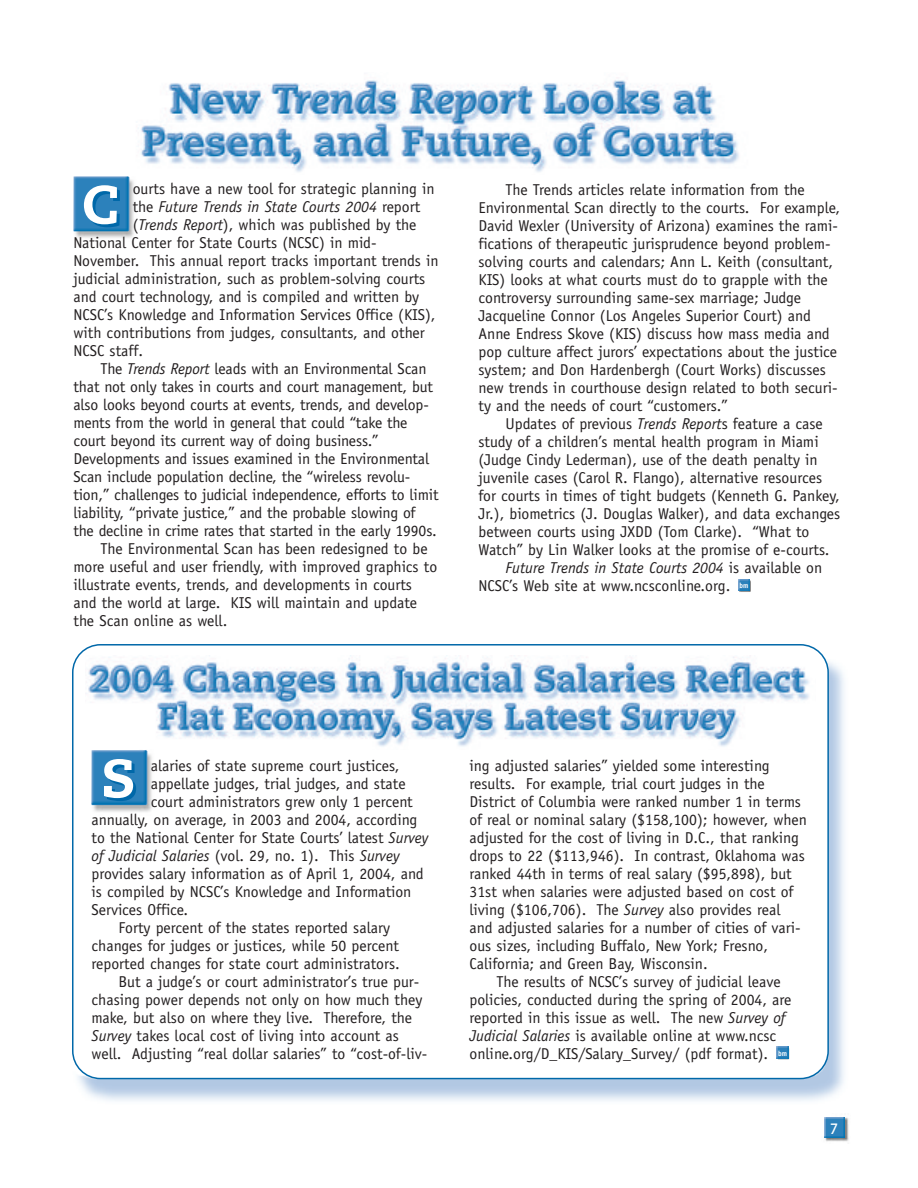
<style>
.page{position:relative;width:918px;height:1188px;background:#fff}
.page>*{position:absolute;margin:0;border:0;box-sizing:border-box;transform-origin:0 0}
.t1{font:800 54px "Caecilia";color:#fff}
.t2{font:15.75px/18px "Officina Sans";color:#231f20}
.t3{font:italic 15.75px "Officina Sans";color:#231f20}
.t4{font:700 15px "Caecilia";color:#fff;scale:.9 1}
.t5{font:700 7.5px "Officina Sans";color:#fff;scale:.9 1}
.s1{font-style:normal}
.s2{font-style:italic}
</style>
<div class="page">
<svg style="left:72px;top:644px;width:757px;height:435px"></svg>
<img style="left:86px;top:655px;width:730px;height:95px">
<img style="left:92px;top:750px;width:63px;height:65px">
<img style="left:91px;top:750px;width:57px;height:55px">
<svg style="left:777px;top:1047px;width:13px;height:13px"></svg>
<img style="left:824px;top:1117px;width:25px;height:25px">
<img style="left:824px;top:1118px;width:20px;height:20px">
<img style="left:74px;top:179px;width:60px;height:59px">
<img style="left:73px;top:176px;width:57px;height:55px">
<svg style="left:738px;top:579px;width:13px;height:13px"></svg>
<img style="left:138px;top:80px;width:601px;height:92px">
<p class="t2" style="left:133px;top:181px;width:303px">ourts have a new tool for strategic planning in</p>
<p class="t3" style="left:133px;top:201px;width:289px"><span class="s1">the</span> Future Trends in State Courts 2004 <span class="s1">report</span></p>
<p class="t2" style="left:133px;top:217px;width:285px">(<span class="s2">Trends Report</span>), which was published by the</p>
<p class="t2" style="left:74px;top:235px;width:305px">National Center for State Courts (NCSC) in mid-</p>
<p class="t2" style="left:74px;top:253px;width:367px">November. This annual report tracks important trends in</p>
<p class="t2" style="left:74px;top:271px;width:353px">judicial administration, such as problem-solving courts</p>
<p class="t2" style="left:74px;top:289px;width:347px">and court technology, and is compiled and written by</p>
<p class="t2" style="left:74px;top:307px;width:364px">NCSC’s Knowledge and Information Services Office (KIS),</p>
<p class="t2" style="left:74px;top:325px;width:353px">with contributions from judges, consultants, and other</p>
<p class="t2" style="left:74px;top:343px;width:71px">NCSC staff.</p>
<p class="t2" style="left:101px;top:361px;width:328px">The <span class="s2">Trends Report</span> leads with an Environmental Scan</p>
<p class="t2" style="left:74px;top:379px;width:361px">that not only takes in courts and court management, but</p>
<p class="t2" style="left:74px;top:397px;width:357px">also looks beyond courts at events, trends, and develop-</p>
<p class="t2" style="left:74px;top:415px;width:336px">ments from the world in general that could “take the</p>
<p class="t2" style="left:74px;top:433px;width:307px">court beyond its current way of doing business.”</p>
<p class="t2" style="left:74px;top:451px;width:357px">Developments and issues examined in the Environmental</p>
<p class="t2" style="left:74px;top:469px;width:338px">Scan include population decline, the “wireless revolu-</p>
<p class="t2" style="left:74px;top:487px;width:367px">tion,” challenges to judicial independence, efforts to limit</p>
<p class="t2" style="left:74px;top:505px;width:343px">liability, “private justice,” and the probable slowing of</p>
<p class="t2" style="left:74px;top:523px;width:365px">the decline in crime rates that started in the early 1990s.</p>
<p class="t2" style="left:101px;top:541px;width:329px">The Environmental Scan has been redesigned to be</p>
<p class="t2" style="left:74px;top:559px;width:365px">more useful and user friendly, with improved graphics to</p>
<p class="t2" style="left:74px;top:577px;width:340px">illustrate events, trends, and developments in courts</p>
<p class="t2" style="left:74px;top:595px;width:345px">and the world at large. KIS will maintain and update</p>
<p class="t2" style="left:74px;top:613px;width:155px">the Scan online as well.</p>
<h1 class="t1" style="left:82px;top:182px;width:38px">C</h1>
<p class="t2" style="left:479px;top:182px;width:363px;text-indent:27px">The Trends articles relate information from the Environmental Scan directly to the courts. For example, David Wexler (University of Arizona) examines the rami&shy;fications of therapeutic jurisprudence beyond problem&shy;solving courts and calendars; Ann L. Keith (consultant, KIS) looks at what courts must do to grapple with the controversy surrounding same-sex marriage; Judge Jacqueline Connor (Los Angeles Superior Court) and Anne Endress Skove (KIS) discuss how mass media and pop culture affect jurors’ expectations about the justice system; and Don Hardenbergh (Court Works) discusses new trends in courthouse design related to both securi&shy;ty and the needs of court “customers.”</p>
<p class="t2" style="left:506px;top:416px;width:319px">Updates of previous <span class="s2">Trends Report</span>s feature a case</p>
<p class="t2" style="left:478px;top:434px;width:342px">study of a children’s mental health program in Miami</p>
<p class="t2" style="left:478px;top:452px;width:341px">(Judge Cindy Lederman), use of the death penalty in</p>
<p class="t2" style="left:478px;top:470px;width:345px">juvenile cases (Carol R. Flango), alternative resources</p>
<p class="t2" style="left:478px;top:488px;width:363px">for courts in times of tight budgets (Kenneth G. Pankey,</p>
<p class="t2" style="left:478px;top:506px;width:363px">Jr.), biometrics (J. Douglas Walker), and data exchanges</p>
<p class="t2" style="left:478px;top:524px;width:332px">between courts using JXDD (Tom Clarke). “What to</p>
<p class="t2" style="left:478px;top:542px;width:353px">Watch” by Lin Walker looks at the promise of e-courts.</p>
<p class="t3" style="left:506px;top:561px;width:318px">Future Trends in State Courts 2004 <span class="s1">is available on</span></p>
<p class="t2" style="left:478px;top:578px;width:253px">NCSC’s Web site at www.ncsconline.org.</p>
<p class="t5" style="left:740px;top:583px;width:11px">bm</p>
<h1 class="t1" style="left:102px;top:756px;width:36px">S</h1>
<p class="t2" style="left:151px;top:758px;width:250px">alaries of state supreme court justices,</p>
<p class="t2" style="left:151px;top:776px;width:257px">appellate judges, trial judges, and state</p>
<p class="t2" style="left:151px;top:794px;width:264px">court administrators grew only 1 percent</p>
<p class="t2" style="left:92px;top:812px;width:328px">annually, on average, in 2003 and 2004, according</p>
<p class="t2" style="left:92px;top:830px;width:339px">to the National Center for State Courts’ latest <span class="s2">Survey</span></p>
<p class="t3" style="left:92px;top:850px;width:310px">of Judicial Salaries <span class="s1">(vol. 29, no. 1). This</span> Survey</p>
<p class="t2" style="left:92px;top:866px;width:334px">provides salary information as of April 1, 2004, and</p>
<p class="t2" style="left:92px;top:884px;width:321px">is compiled by NCSC’s Knowledge and Information</p>
<p class="t2" style="left:92px;top:902px;width:98px">Services Office.</p>
<p class="t2" style="left:119px;top:920px;width:273px">Forty percent of the states reported salary</p>
<p class="t2" style="left:92px;top:938px;width:309px">changes for judges or justices, while 50 percent</p>
<p class="t2" style="left:92px;top:956px;width:310px">reported changes for state court administrators.</p>
<p class="t2" style="left:119px;top:974px;width:302px">But a judge’s or court administrator’s true pur-</p>
<p class="t2" style="left:92px;top:992px;width:332px">chasing power depends not only on how much they</p>
<p class="t2" style="left:92px;top:1010px;width:322px">make, but also on where they live. Therefore, the</p>
<p class="t2" style="left:92px;top:1028px;width:309px"><span class="s2">Survey</span> takes local cost of living into account as</p>
<p class="t2" style="left:91px;top:1046px;width:337px">well. Adjusting “real dollar salaries” to “cost-of-liv-</p>
<p class="t2" style="left:469px;top:758px;width:302px">ing adjusted salaries” yielded some interesting</p>
<p class="t2" style="left:469px;top:776px;width:297px">results. For example, trial court judges in the</p>
<p class="t2" style="left:469px;top:794px;width:333px">District of Columbia were ranked number 1 in terms</p>
<p class="t2" style="left:469px;top:812px;width:339px">of real or nominal salary ($158,100); however, when</p>
<p class="t2" style="left:469px;top:830px;width:331px">adjusted for the cost of living in D.C., that ranking</p>
<p class="t2" style="left:469px;top:848px;width:337px">drops to 22 ($113,946). In contrast, Oklahoma was</p>
<p class="t2" style="left:469px;top:866px;width:324px">ranked 44th in terms of real salary ($95,898), but</p>
<p class="t2" style="left:469px;top:884px;width:325px">31st when salaries were adjusted based on cost of</p>
<p class="t2" style="left:469px;top:902px;width:312px">living ($106,706). The <span class="s2">Survey</span> also provides real</p>
<p class="t2" style="left:470px;top:920px;width:333px">and adjusted salaries for a number of cities of vari-</p>
<p class="t2" style="left:470px;top:938px;width:300px">ous sizes, including Buffalo, New York; Fresno,</p>
<p class="t2" style="left:470px;top:956px;width:240px">California; and Green Bay, Wisconsin.</p>
<p class="t2" style="left:497px;top:974px;width:286px">The results of NCSC’s survey of judicial leave</p>
<p class="t2" style="left:470px;top:992px;width:323px">policies, conducted during the spring of 2004, are</p>
<p class="t2" style="left:470px;top:1010px;width:318px">reported in this issue as well. The new <span class="s2">Survey of</span></p>
<p class="t2" style="left:470px;top:1028px;width:308px"><span class="s2">Judicial Salaries</span> is available online at www.ncsc</p>
<p class="t2" style="left:470px;top:1046px;width:300px">online.org/D_KIS/Salary_Survey/ (pdf format).</p>
<p class="t5" style="left:778px;top:1050px;width:11px">bm</p>
<p class="t4" style="left:830px;top:1122px;width:10px">7</p>
</div>
